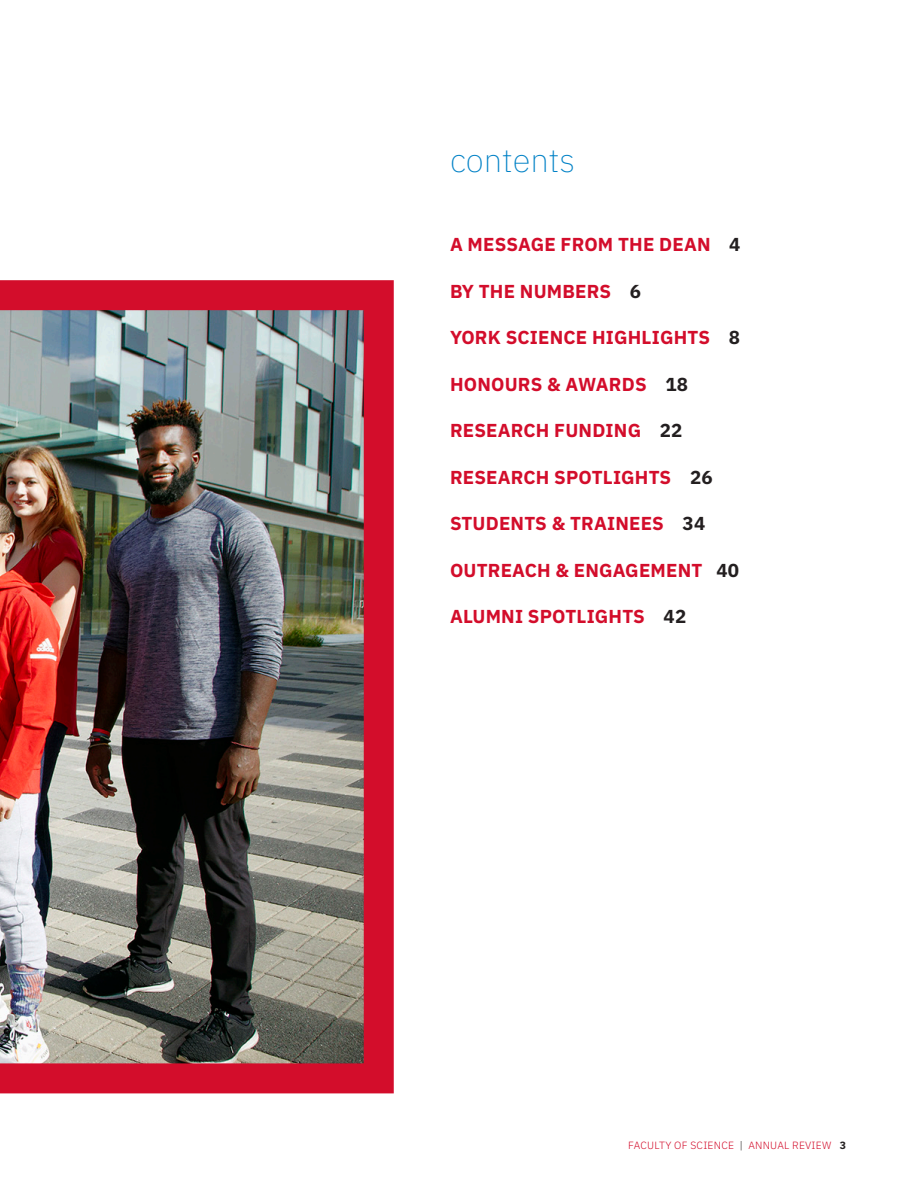
<style>
.page{position:relative;width:918px;height:1188px;background:#fff}
.page>*{position:absolute;margin:0;border:0;box-sizing:border-box;transform-origin:0 0}
.YU_title_small_light{font:200 33px "IBM Plex Sans";color:#0081c6}
.YU_contents{font:700 18.75px "IBM Plex Sans";letter-spacing:.01em;color:#d30d2b}
.t1{font:300 10.5px "IBM Plex Sans";letter-spacing:.02em;color:#d30d2b}
.s1{color:#231f20}
.s2{font-weight:700;color:#231f20}
</style>
<div class="page">
<img style="left:0;top:280px;width:394px;height:813px">
<p class="YU_title_small_light" style="left:450px;top:136px;width:126px">contents</p>
<p class="YU_contents" style="left:450px;top:230px;width:292px">A MESSAGE FROM THE DEAN <span class="s1">4</span></p>
<p class="YU_contents" style="left:450px;top:276px;width:193px">BY THE NUMBERS <span class="s1">6</span></p>
<p class="YU_contents" style="left:450px;top:323px;width:291px">YORK SCIENCE HIGHLIGHTS <span class="s1">8</span></p>
<p class="YU_contents" style="left:450px;top:369px;width:240px">HONOURS &amp; AWARDS <span class="s1">18</span></p>
<p class="YU_contents" style="left:450px;top:416px;width:234px">RESEARCH FUNDING <span class="s1">22</span></p>
<p class="YU_contents" style="left:450px;top:462px;width:264px">RESEARCH SPOTLIGHTS <span class="s1">26</span></p>
<p class="YU_contents" style="left:450px;top:509px;width:257px">STUDENTS &amp; TRAINEES <span class="s1">34</span></p>
<p class="YU_contents" style="left:450px;top:555px;width:291px">OUTREACH &amp; ENGAGEMENT <span class="s1">40</span></p>
<p class="YU_contents" style="left:450px;top:602px;width:238px">ALUMNI SPOTLIGHTS <span class="s1">42</span></p>
<p class="t1" style="left:628px;top:1138px;width:219px">FACULTY OF SCIENCE <span class="s1">|</span> ANNUAL REVIEW <span class="s2">3</span></p>
</div>
